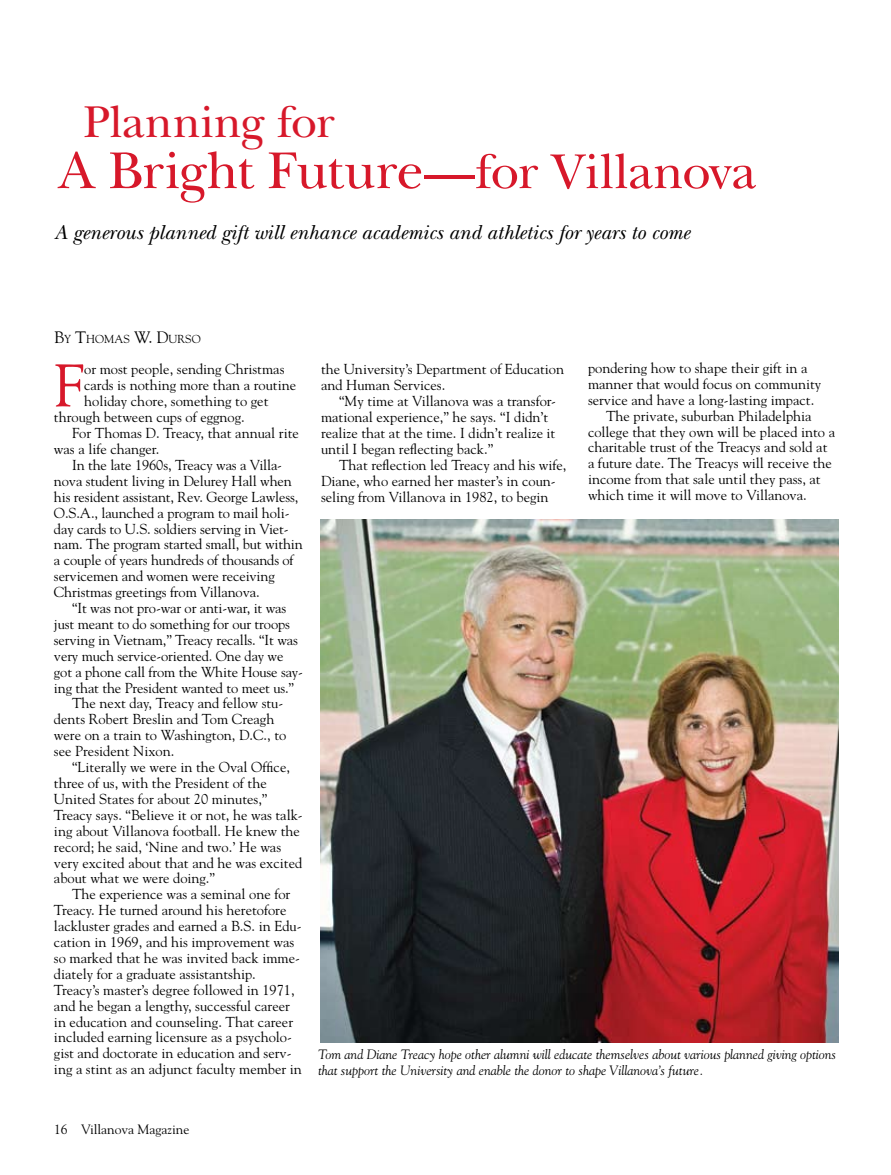
<style>
.page{position:relative;width:891px;height:1175px;background:#fff}
.page>*{position:absolute;margin:0;border:0;box-sizing:border-box;transform-origin:0 0}
.t1{font:59.55px "Goudy";color:#d7182a}
.t2{font:54px "New Baskerville";letter-spacing:-.01em;color:#d7182a}
.t3{font:46.5px "New Baskerville";letter-spacing:-.005em;color:#d7182a}
.t4{font:italic 21px "New Baskerville";color:#000}
.t5{font:14.4px "Goudy";color:#000}
.t6{font:italic 13.5px/16.5px "Goudy";color:#000}
.t7{font:13.5px "Goudy";color:#000}
.t8{font:11.55px "Goudy";color:#000}
.s1{font-size:51px}
.s2{font-size:16.5px}
</style>
<div class="page">
<img style="left:320px;top:519px;width:518px;height:523px">
<p class="t3" style="left:83px;top:93px;width:253px">Planning for</p>
<p class="t2" style="left:59px;top:138px;width:698px">A Bright Future<span class="s1">—for Villanova</span></p>
<p class="t4" style="left:54px;top:220px;width:637px">A generous planned gift will enhance academics and athletics for years to come</p>
<p class="t8" style="left:54px;top:331px;width:148px"><span class="s2">B</span>Y <span class="s2">T</span>HOMAS <span class="s2">W. D</span>URSO</p>
<p class="t1" style="left:54px;top:349px;width:31px">F</p>
<p class="t5" style="left:84px;top:360px;width:202px">or most people, sending Christmas</p>
<p class="t5" style="left:84px;top:376px;width:213px">cards is nothing more than a routine</p>
<p class="t5" style="left:84px;top:392px;width:186px">holiday chore, something to get</p>
<p class="t5" style="left:54px;top:408px;width:192px">through between cups of eggnog.</p>
<p class="t5" style="left:72px;top:424px;width:228px">For Thomas D. Treacy, that annual rite</p>
<p class="t5" style="left:54px;top:440px;width:107px">was a life changer.</p>
<p class="t5" style="left:72px;top:456px;width:210px">In the late 1960s, Treacy was a Villa-</p>
<p class="t5" style="left:54px;top:472px;width:239px">nova student living in Delurey Hall when</p>
<p class="t5" style="left:54px;top:488px;width:246px">his resident assistant, Rev. George Lawless,</p>
<p class="t5" style="left:54px;top:503px;width:237px">O.S.A., launched a program to mail holi-</p>
<p class="t5" style="left:54px;top:519px;width:236px">day cards to U.S. soldiers serving in Viet-</p>
<p class="t5" style="left:54px;top:535px;width:250px">nam. The program started small, but within</p>
<p class="t5" style="left:54px;top:551px;width:241px">a couple of years hundreds of thousands of</p>
<p class="t5" style="left:54px;top:567px;width:222px">servicemen and women were receiving</p>
<p class="t5" style="left:54px;top:583px;width:207px">Christmas greetings from Villanova.</p>
<p class="t5" style="left:72px;top:599px;width:216px">“It was not pro-war or anti-war, it was</p>
<p class="t5" style="left:54px;top:615px;width:237px">just meant to do something for our troops</p>
<p class="t5" style="left:54px;top:631px;width:245px">serving in Vietnam,” Treacy recalls. “It was</p>
<p class="t5" style="left:54px;top:647px;width:231px">very much service-oriented. One day we</p>
<p class="t5" style="left:54px;top:662px;width:251px">got a phone call from the White House say-</p>
<p class="t5" style="left:54px;top:678px;width:242px">ing that the President wanted to meet us.”</p>
<p class="t5" style="left:72px;top:694px;width:213px">The next day, Treacy and fellow stu-</p>
<p class="t5" style="left:54px;top:710px;width:222px">dents Robert Breslin and Tom Creagh</p>
<p class="t5" style="left:54px;top:726px;width:234px">were on a train to Washington, D.C., to</p>
<p class="t5" style="left:54px;top:742px;width:122px">see President Nixon.</p>
<p class="t5" style="left:72px;top:758px;width:219px">“Literally we were in the Oval Office,</p>
<p class="t5" style="left:54px;top:774px;width:214px">three of us, with the President of the</p>
<p class="t5" style="left:54px;top:790px;width:215px">United States for about 20 minutes,”</p>
<p class="t5" style="left:54px;top:806px;width:250px">Treacy says. “Believe it or not, he was talk-</p>
<p class="t5" style="left:54px;top:821px;width:247px">ing about Villanova football. He knew the</p>
<p class="t5" style="left:54px;top:837px;width:229px">record; he said, ‘Nine and two.’ He was</p>
<p class="t5" style="left:54px;top:853px;width:250px">very excited about that and he was excited</p>
<p class="t5" style="left:54px;top:869px;width:163px">about what we were doing.”</p>
<p class="t5" style="left:72px;top:885px;width:220px">The experience was a seminal one for</p>
<p class="t5" style="left:54px;top:901px;width:234px">Treacy. He turned around his heretofore</p>
<p class="t5" style="left:54px;top:917px;width:249px">lackluster grades and earned a B.S. in Edu-</p>
<p class="t5" style="left:54px;top:933px;width:242px">cation in 1969, and his improvement was</p>
<p class="t5" style="left:54px;top:949px;width:247px">so marked that he was invited back imme-</p>
<p class="t5" style="left:54px;top:965px;width:203px">diately for a graduate assistantship.</p>
<p class="t5" style="left:54px;top:980px;width:242px">Treacy’s master’s degree followed in 1971,</p>
<p class="t5" style="left:54px;top:996px;width:238px">and he began a lengthy, successful career</p>
<p class="t5" style="left:54px;top:1012px;width:241px">in education and counseling. That career</p>
<p class="t5" style="left:54px;top:1028px;width:239px">included earning licensure as a psycholo-</p>
<p class="t5" style="left:54px;top:1044px;width:239px">gist and doctorate in education and serv-</p>
<p class="t5" style="left:54px;top:1060px;width:249px">ing a stint as an adjunct faculty member in</p>
<p class="t5" style="left:321px;top:360px;width:245px">the University’s Department of Education</p>
<p class="t5" style="left:321px;top:376px;width:126px">and Human Services.</p>
<p class="t5" style="left:339px;top:392px;width:219px">“My time at Villanova was a transfor-</p>
<p class="t5" style="left:321px;top:408px;width:229px">mational experience,” he says. “I didn’t</p>
<p class="t5" style="left:321px;top:424px;width:236px">realize that at the time. I didn’t realize it</p>
<p class="t5" style="left:321px;top:440px;width:174px">until I began reflecting back.”</p>
<p class="t5" style="left:339px;top:456px;width:229px">That reflection led Treacy and his wife,</p>
<p class="t5" style="left:321px;top:472px;width:236px">Diane, who earned her master’s in coun-</p>
<p class="t5" style="left:321px;top:488px;width:229px">seling from Villanova in 1982, to begin</p>
<p class="t5" style="left:588px;top:359px;width:221px">pondering how to shape their gift in a</p>
<p class="t5" style="left:588px;top:375px;width:235px">manner that would focus on community</p>
<p class="t5" style="left:588px;top:391px;width:228px">service and have a long-lasting impact.</p>
<p class="t5" style="left:606px;top:407px;width:207px">The private, suburban Philadelphia</p>
<p class="t5" style="left:588px;top:422px;width:249px">college that they own will be placed into a</p>
<p class="t5" style="left:588px;top:438px;width:241px">charitable trust of the Treacys and sold at</p>
<p class="t5" style="left:588px;top:454px;width:245px">a future date. The Treacys will receive the</p>
<p class="t5" style="left:588px;top:470px;width:234px">income from that sale until they pass, at</p>
<p class="t5" style="left:588px;top:486px;width:220px">which time it will move to Villanova.</p>
<p class="t6" style="left:318px;top:1045px;width:520px">Tom and Diane Treacy hope other alumni will educate themselves about various planned giving options that support the University and enable the donor to shape Villanova’s future.</p>
<p class="t7" style="left:54px;top:1121px;width:137px">16 Villanova Magazine</p>
</div>
